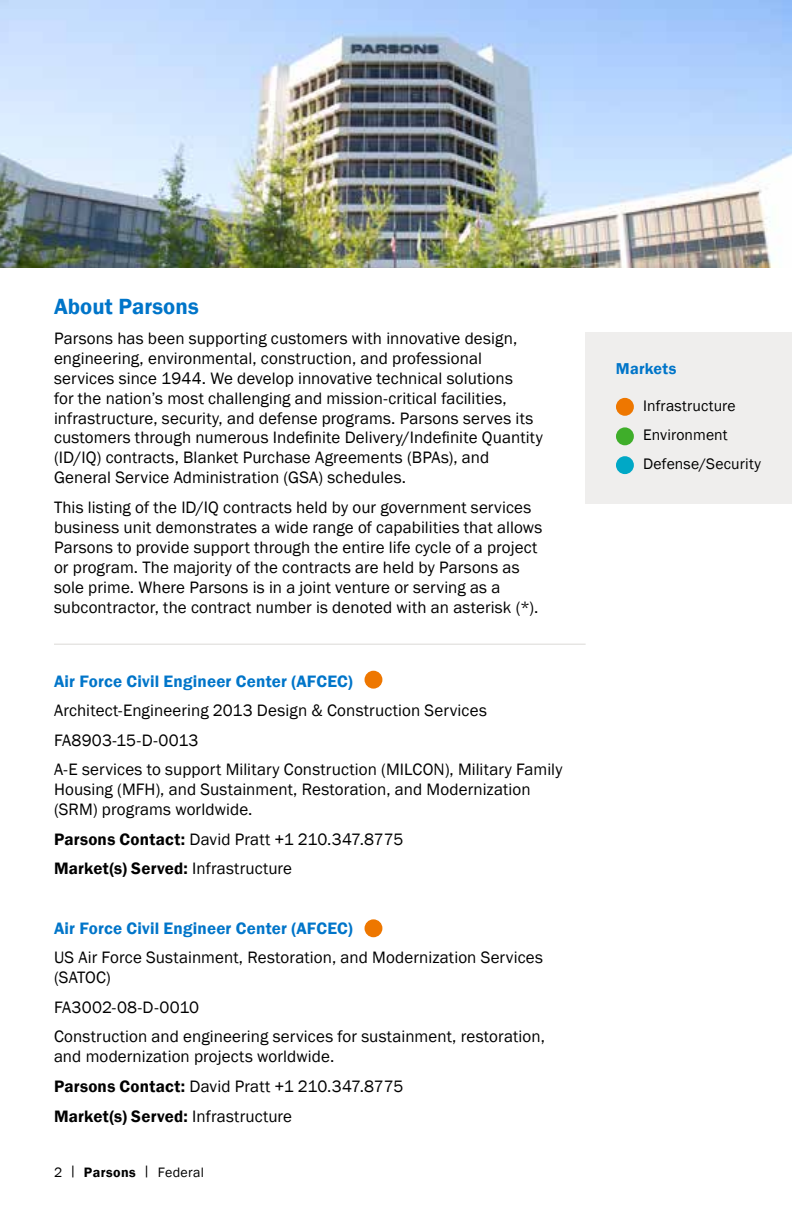
<style>
.page{position:relative;width:792px;height:1224px;background:#fff}
.page>*{position:absolute;margin:0;border:0;box-sizing:border-box;transform-origin:0 0}
.t1{font:600 22.6px "Franklin Gothic";letter-spacing:.005em;color:#0075c9}
.t2{font:17px/20px "Franklin Gothic";letter-spacing:.005em;color:#000}
.t3{font:600 17px "Franklin Gothic";letter-spacing:.015em;color:#0075c9}
.t4{font:600 16.2px "Franklin Gothic";letter-spacing:.015em;color:#0075c9}
.t5{font:15.6px/29px "Franklin Gothic";letter-spacing:.01em;color:#000}
.t6{font:14px "Franklin Gothic";letter-spacing:.02em;color:#000}
.s1{font-weight:600}
</style>
<div class="page">
<img style="left:0;top:0;width:792px;height:268px">
<hr style="left:54px;top:644px;width:532px;height:1px;background:#dbd9d6">
<div style="left:365px;top:671px;width:17px;height:18px;background:#e70;border-radius:50%"></div>
<div style="left:365px;top:919px;width:17px;height:18px;background:#e70;border-radius:50%"></div>
<div style="left:586px;top:333px;width:206px;height:171px;background:#efeeed"></div>
<div style="left:616px;top:398px;width:18px;height:18px;background:#e70;border-radius:50%"></div>
<div style="left:616px;top:427px;width:18px;height:18px;background:#3fae2a;border-radius:50%"></div>
<div style="left:616px;top:456px;width:18px;height:18px;background:#00a8c6;border-radius:50%"></div>
<h1 class="t1" style="left:54px;top:292px;width:146px">About Parsons</h1>
<p class="t2" style="left:54px;top:328px;width:490px">Parsons has been supporting customers with innovative design, engineering, environmental, construction, and professional services since 1944. We develop innovative technical solutions<br>for the nation’s most challenging and mission-critical facilities, infrastructure, security, and defense programs. Parsons serves its customers through numerous Indefinite Delivery/Indefinite Quantity (ID/IQ) contracts, Blanket Purchase Agreements (BPAs), and General Service Administration (GSA) schedules.</p>
<p class="t2" style="left:54px;top:498px;width:490px">This listing of the ID/IQ contracts held by our government services business unit demonstrates a wide range of capabilities that allows Parsons to provide support through the entire life cycle of a project or program. The majority of the contracts are held by Parsons as sole prime. Where Parsons is in a joint venture or serving as a subcontractor, the contract number is denoted with an asterisk (*).</p>
<p class="t3" style="left:54px;top:670px;width:300px">Air Force Civil Engineer Center (AFCEC)</p>
<p class="t2" style="left:54px;top:696px;width:510px;line-height:29.6px">Architect-Engineering 2013 Design &amp; Construction Services<br>FA8903-15-D-0013<br>A-E services to support Military Construction (MILCON), Military Family</p>
<p class="t2" style="left:54px;top:780px;width:478px">Housing (MFH), and Sustainment, Restoration, and Modernization (SRM) programs worldwide.</p>
<p class="t2" style="left:54px;top:825px;width:351px;line-height:29.6px"><span class="s1">Parsons Contact:</span> David Pratt +1 210.347.8775<br><span class="s1">Market(s) Served:</span> Infrastructure</p>
<p class="t3" style="left:54px;top:918px;width:300px">Air Force Civil Engineer Center (AFCEC)</p>
<p class="t2" style="left:54px;top:948px;width:491px">US Air Force Sustainment, Restoration, and Modernization Services (SATOC)</p>
<p class="t2" style="left:54px;top:993px;width:493px;line-height:29.6px">FA3002-08-D-0010<br>Construction and engineering services for sustainment, restoration,</p>
<p class="t2" style="left:54px;top:1042px;width:351px;line-height:29.6px">and modernization projects worldwide.<br><span class="s1">Parsons Contact:</span> David Pratt +1 210.347.8775<br><span class="s1">Market(s) Served:</span> Infrastructure</p>
<p class="t6" style="left:54px;top:1164px;width:152px">2 | <span class="s1">Parsons</span> | Federal</p>
<p class="t4" style="left:616px;top:359px;width:62px">Markets</p>
<p class="t5" style="left:643px;top:391px;width:119px">Infrastructure<br>Environment<br>Defense/Security</p>
</div>
